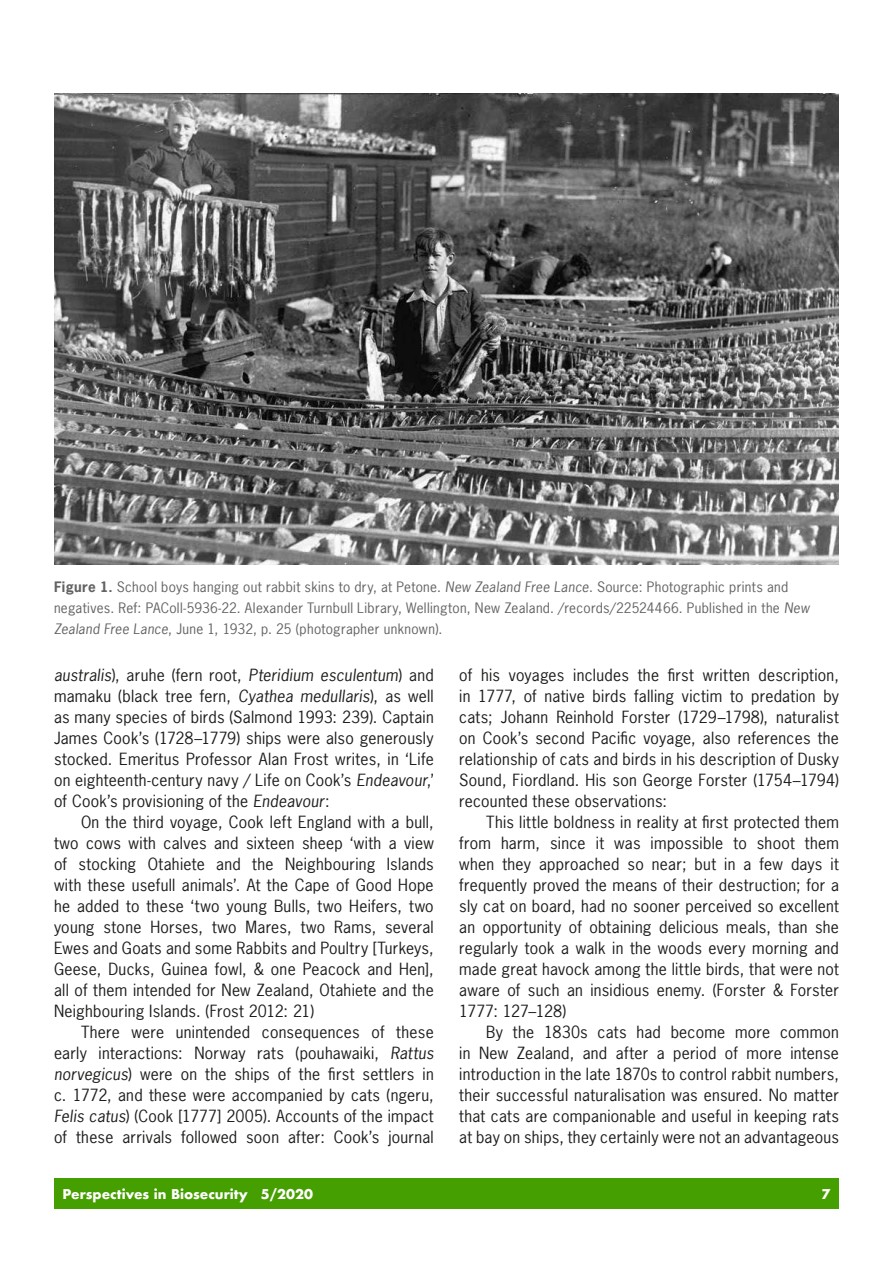
<style>
.page{position:relative;width:893px;height:1263px;background:#fff}
.page>*{position:absolute;margin:0;border:0;box-sizing:border-box;transform-origin:0 0}
.biosecurity_body_tex{font:15.75px/21px "News Gothic";letter-spacing:.015em;color:#1d1d1b;text-align:justify}
.body_first_paragraph{font:15.75px/21px "News Gothic";letter-spacing:.015em;color:#1d1d1b;text-align:justify}
.biosecurity_figure_t{font:13.5px/21px "News Gothic";letter-spacing:.025em;color:#626262}
.t1{font:700 13.2px "Futura";color:#fff}
.s1{font-weight:700}
.s2{font-style:italic}
</style>
<div class="page">
<div style="left:54px;top:1178px;width:716px;height:31px;background:#469f00"></div>
<div style="left:762px;top:1178px;width:77px;height:31px;background:#469f00"></div>
<img style="left:54px;top:94px;width:785px;height:471px">
<p class="biosecurity_figure_t" style="left:54px;top:577px;width:757px"><span class="s1">Figure 1.</span> School boys hanging out rabbit skins to dry, at Petone. <span class="s2">New Zealand Free Lance</span>. Source: Photographic prints and negatives. Ref: PAColl-5936-22. Alexander Turnbull Library, Wellington, New Zealand. /records/22524466. Published in the <span class="s2">New<br>Zealand Free Lance</span>, June 1, 1932, p. 25 (photographer unknown).</p>
<p class="body_first_paragraph" style="left:54px;top:664px;width:381px"><span class="s2">australis</span>), aruhe (fern root, <span class="s2">Pteridium esculentum</span>) and mamaku (black tree fern, <span class="s2">Cyathea medullaris</span>), as well as many species of birds (Salmond 1993: 239). Captain James Cook’s (1728–1779) ships were also generously stocked. Emeritus Professor Alan Frost writes, in ‘Life on eighteenth-century navy / Life on Cook’s <span class="s2">Endeavour</span>,’ of Cook’s provisioning of the <span class="s2">Endeavour</span>:</p>
<p class="biosecurity_body_tex" style="left:54px;top:811px;width:381px;text-indent:27px">On the third voyage, Cook left England with a bull, two cows with calves and sixteen sheep ‘with a view of stocking Otahiete and the Neighbouring Islands with these usefull animals’. At the Cape of Good Hope he added to these ‘two young Bulls, two Heifers, two young stone Horses, two Mares, two Rams, several Ewes and Goats and some Rabbits and Poultry [Turkeys, Geese, Ducks, Guinea fowl, &amp; one Peacock and Hen], all of them intended for New Zealand, Otahiete and the Neighbouring Islands. (Frost 2012: 21)</p>
<p class="biosecurity_body_tex" style="left:54px;top:1021px;width:381px;text-indent:27px">There were unintended consequences of these early interactions: Norway rats (pouhawaiki, <span class="s2">Rattus norvegicus</span>) were on the ships of the first settlers in c. 1772, and these were accompanied by cats (ngeru, <span class="s2">Felis catus</span>) (Cook [1777] 2005). Accounts of the impact of these arrivals followed soon after: Cook’s journal</p>
<p class="biosecurity_body_tex" style="left:459px;top:664px;width:381px">of his voyages includes the first written description, in 1777, of native birds falling victim to predation by cats; Johann Reinhold Forster (1729–1798), naturalist on Cook’s second Pacific voyage, also references the relationship of cats and birds in his description of Dusky Sound, Fiordland. His son George Forster (1754–1794) recounted these observations:</p>
<p class="biosecurity_body_tex" style="left:459px;top:811px;width:381px;text-indent:27px">This little boldness in reality at first protected them from harm, since it was impossible to shoot them when they approached so near; but in a few days it frequently proved the means of their destruction; for a sly cat on board, had no sooner perceived so excellent an opportunity of obtaining delicious meals, than she regularly took a walk in the woods every morning and made great havock among the little birds, that were not aware of such an insidious enemy. (Forster &amp; Forster 1777: 127–128)</p>
<p class="biosecurity_body_tex" style="left:459px;top:1021px;width:381px;text-indent:27px">By the 1830s cats had become more common in New Zealand, and after a period of more intense introduction in the late 1870s to control rabbit numbers, their successful naturalisation was ensured. No matter that cats are companionable and useful in keeping rats at bay on ships, they certainly were not an advantageous</p>
<p class="t1" style="left:63px;top:1184px;width:252px">Perspectives in Biosecurity 5/2020</p>
<p class="t1" style="left:821px;top:1184px;width:10px">7</p>
</div>
